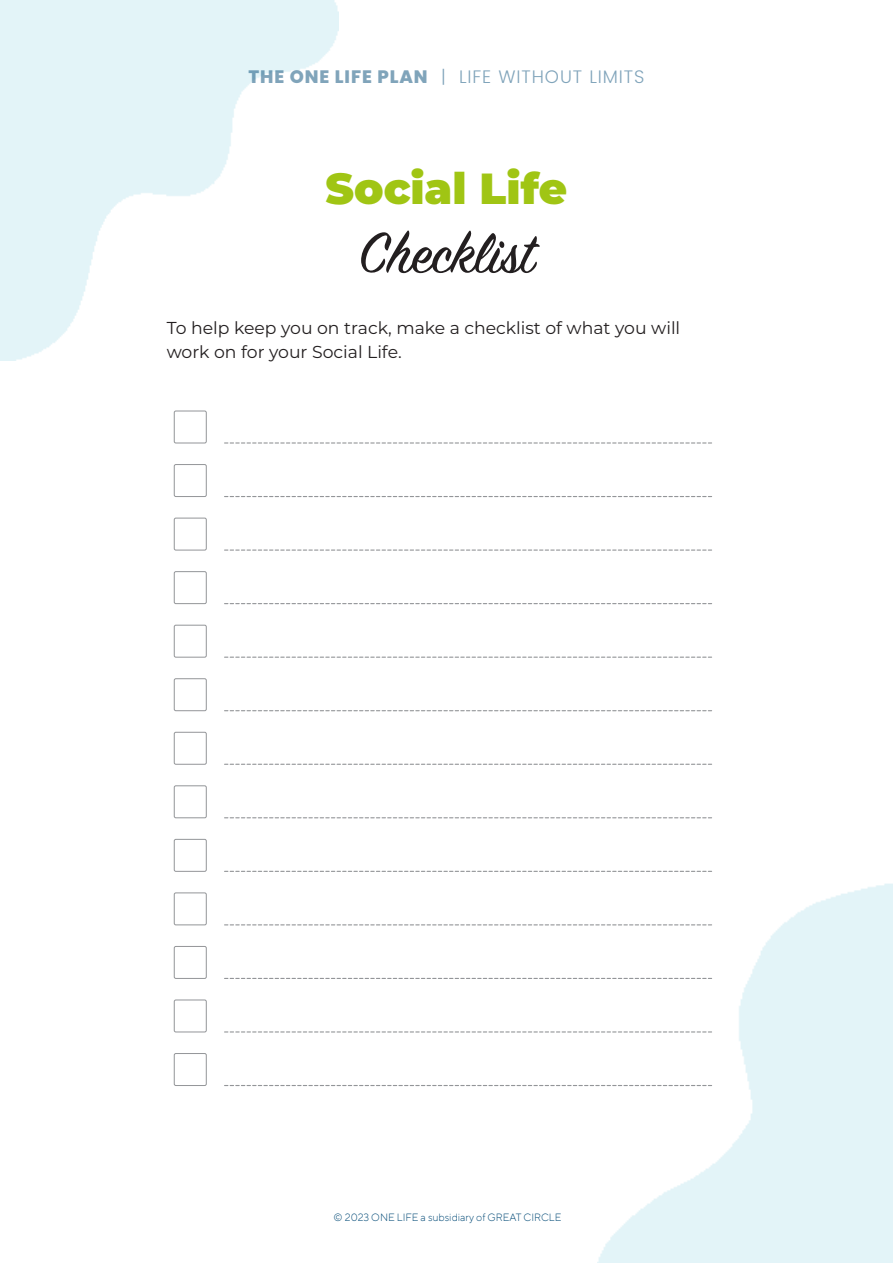
<style>
.page{position:relative;width:893px;height:1263px;background:#fff}
.page>*{position:absolute;margin:0;border:0;box-sizing:border-box;transform-origin:0 0}
.body-11_5pt_16pt{font:63px "Sign Painter House Script";color:#231f20}
.t1{font:900 43.5px "Montserrat";color:#a0c514}
.t2{font:300 18px "Poppins";letter-spacing:.05em;color:#004976}
.body-11_5pt_16pt-2{font:17.25px/24px "Montserrat";color:#231f20}
.t3{font:300 10.5px "TT Norms Pro";color:#004976}
.s1{font-weight:800}
</style>
<div class="page">
<div style="left:174px;top:411px;width:33px;height:32px;border:1px solid #939598;border-radius:2px"></div>
<svg style="left:225px;top:442px;width:487px;height:2px"></svg>
<div style="left:174px;top:625px;width:33px;height:32px;border:1px solid #939598;border-radius:2px"></div>
<svg style="left:225px;top:657px;width:487px;height:1px"></svg>
<div style="left:174px;top:839px;width:33px;height:33px;border:1px solid #939598;border-radius:2px"></div>
<svg style="left:225px;top:871px;width:487px;height:1px"></svg>
<div style="left:174px;top:518px;width:33px;height:32px;border:1px solid #939598;border-radius:2px"></div>
<svg style="left:225px;top:549px;width:487px;height:2px"></svg>
<div style="left:174px;top:732px;width:33px;height:33px;border:1px solid #939598;border-radius:2px"></div>
<svg style="left:225px;top:764px;width:487px;height:1px"></svg>
<div style="left:174px;top:946px;width:33px;height:33px;border:1px solid #939598;border-radius:2px"></div>
<svg style="left:225px;top:978px;width:487px;height:1px"></svg>
<div style="left:174px;top:464px;width:33px;height:33px;border:1px solid #939598;border-radius:2px"></div>
<svg style="left:225px;top:496px;width:487px;height:1px"></svg>
<div style="left:174px;top:678px;width:33px;height:33px;border:1px solid #939598;border-radius:2px"></div>
<svg style="left:225px;top:710px;width:487px;height:1px"></svg>
<div style="left:174px;top:892px;width:33px;height:33px;border:1px solid #939598;border-radius:2px"></div>
<svg style="left:225px;top:924px;width:487px;height:1px"></svg>
<div style="left:174px;top:571px;width:33px;height:33px;border:1px solid #939598;border-radius:2px"></div>
<svg style="left:225px;top:603px;width:487px;height:1px"></svg>
<div style="left:174px;top:785px;width:33px;height:33px;border:1px solid #939598;border-radius:2px"></div>
<svg style="left:225px;top:817px;width:487px;height:1px"></svg>
<div style="left:174px;top:999px;width:33px;height:33px;border:1px solid #939598;border-radius:2px"></div>
<svg style="left:225px;top:1031px;width:487px;height:1px"></svg>
<div style="left:174px;top:1053px;width:33px;height:33px;border:1px solid #939598;border-radius:2px"></div>
<svg style="left:225px;top:1085px;width:487px;height:1px"></svg>
<p class="t2" style="left:249px;top:66px;width:397px"><span class="s1">THE ONE LIFE PLAN</span> | LIFE WITHOUT LIMITS</p>
<p class="t1" style="left:326px;top:156px;width:243px">Social Life</p>
<p class="body-11_5pt_16pt" style="left:359px;top:215px;width:176px">Checklist</p>
<p class="body-11_5pt_16pt-2" style="left:167px;top:315px;width:515px">To help keep you on track, make a checklist of what you will work on for your Social Life.</p>
<p class="t3" style="left:334px;top:1210px;width:229px">© 2023 ONE LIFE a subsidiary of GREAT CIRCLE</p>
</div>
